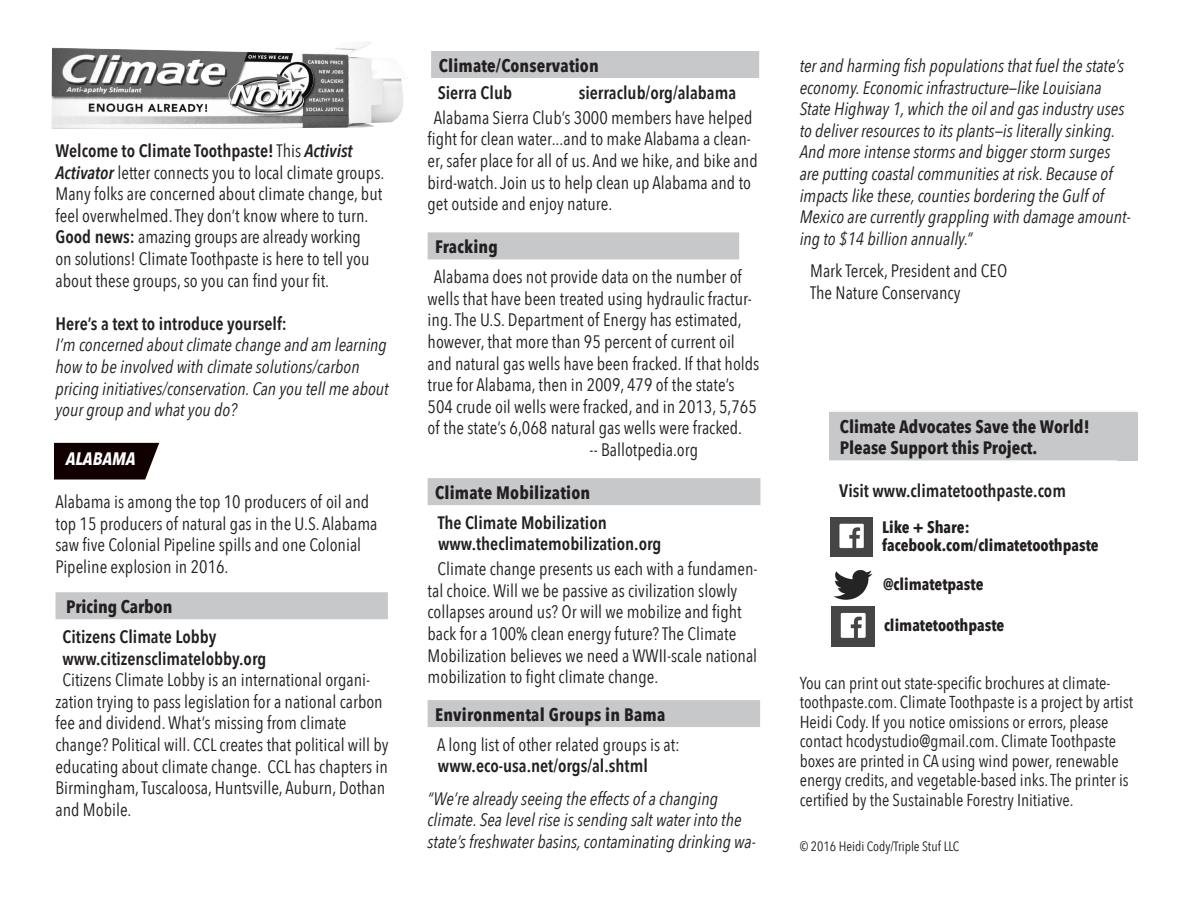
<style>
.page{position:relative;width:1188px;height:918px;background:#fff}
.page>*{position:absolute;margin:0;border:0;box-sizing:border-box;transform-origin:0 0}
.t1{font:18px/21.6px "Avenir Next Condensed";color:#231f20}
.t2{font:italic 18px/21.6px "Avenir Next Condensed";color:#231f20}
.t3{font:600 18px/21.6px "Avenir Next Condensed";color:#231f20}
.t4{font:700 18px/21.6px "Avenir Next Condensed";color:#231f20}
.t5{font:italic 700 18px "Avenir Next Condensed";color:#fff}
.t6{font:17.25px/19.5px "Avenir Next Condensed";color:#231f20}
.t7{font:700 16.5px/18px "Avenir Next Condensed";color:#231f20}
.t8{font:13.5px "Avenir Next Condensed";color:#231f20}
.s1{font-weight:600}
.s2{font-weight:600;font-style:italic}
</style>
<div class="page">
<svg style="left:54px;top:443px;width:105px;height:37px;background:#221313"></svg>
<img style="left:51px;top:42px;width:356px;height:87px">
<div style="left:56px;top:592px;width:332px;height:27px;background:#c7c8ca"></div>
<div style="left:431px;top:51px;width:328px;height:27px;background:#c7c8ca"></div>
<div style="left:428px;top:232px;width:311px;height:27px;background:#c7c8ca"></div>
<div style="left:428px;top:478px;width:332px;height:27px;background:#c7c8ca"></div>
<div style="left:428px;top:700px;width:332px;height:27px;background:#c7c8ca"></div>
<div style="left:829px;top:412px;width:307px;height:27px;background:#c7c8ca"></div>
<div style="left:829px;top:433px;width:305px;height:27px;background:#c7c8ca"></div>
<img style="left:830px;top:517px;width:43px;height:40px">
<img style="left:831px;top:569px;width:44px;height:42px">
<img style="left:832px;top:607px;width:42px;height:39px">
<div style="left:1117px;top:412px;width:20px;height:48px;background:#c7c8ca"></div>
<p class="t1" style="left:56px;top:139px;width:330px"><span class="s1">Welcome to Climate Toothpaste!</span> This <span class="s2">Activist Activator</span> letter connects you to local climate groups.<br>Many folks are concerned about climate change, but feel overwhelmed. They don’t know where to turn.<br><span class="s1">Good news:</span> amazing groups are already working<br>on solutions! Climate Toothpaste is here to tell you about these groups, so you can find your fit.</p>
<p class="t3" style="left:56px;top:312px;width:233px">Here’s a text to introduce yourself:</p>
<p class="t2" style="left:56px;top:334px;width:335px">I’m concerned about climate change and am learning how to be involved with climate solutions/carbon pricing initiatives/conservation. Can you tell me about your group and what you do?</p>
<p class="t5" style="left:66px;top:447px;width:71px">ALABAMA</p>
<p class="t1" style="left:56px;top:490px;width:324px">Alabama is among the top 10 producers of oil and top 15 producers of natural gas in the U.S. Alabama saw five Colonial Pipeline spills and one Colonial Pipeline explosion in 2016.</p>
<p class="t4" style="left:66px;top:596px;width:108px">Pricing Carbon</p>
<p class="t3" style="left:63px;top:625px;width:205px">Citizens Climate Lobby www.citizensclimatelobby.org</p>
<p class="t1" style="left:56px;top:668px;width:335px;text-indent:7px">Citizens Climate Lobby is an international organi&shy;zation trying to pass legislation for a national carbon fee and dividend. What’s missing from climate change? Political will. CCL creates that political will by educating about climate change. CCL has chapters in Birmingham, Tuscaloosa, Huntsville, Auburn, Dothan and Mobile.</p>
<p class="t4" style="left:439px;top:55px;width:162px">Climate/Conservation</p>
<p class="t3" style="left:438px;top:81px;width:76px">Sierra Club</p>
<p class="t3" style="left:579px;top:81px;width:159px">sierraclub/org/alabama</p>
<p class="t1" style="left:428px;top:106px;width:332px;text-indent:6px">Alabama Sierra Club’s 3000 members have helped fight for clean water...and to make Alabama a clean&shy;er, safer place for all of us. And we hike, and bike and bird-watch. Join us to help clean up Alabama and to get outside and enjoy nature.</p>
<p class="t4" style="left:435px;top:236px;width:64px">Fracking</p>
<p class="t1" style="left:434px;top:265px;width:309px">Alabama does not provide data on the number of</p>
<p class="t1" style="left:428px;top:287px;width:326px">wells that have been treated using hydraulic fractur-</p>
<p class="t1" style="left:428px;top:308px;width:316px">ing. The U.S. Department of Energy has estimated,</p>
<p class="t1" style="left:428px;top:330px;width:309px">however, that more than 95 percent of current oil</p>
<p class="t1" style="left:428px;top:352px;width:333px">and natural gas wells have been fracked. If that holds</p>
<p class="t1" style="left:428px;top:373px;width:308px">true for Alabama, then in 2009, 479 of the state’s</p>
<p class="t1" style="left:428px;top:395px;width:331px">504 crude oil wells were fracked, and in 2013, 5,765</p>
<p class="t1" style="left:428px;top:416px;width:316px">of the state’s 6,068 natural gas wells were fracked.</p>
<p class="t1" style="left:590px;top:438px;width:110px">-- Ballotpedia.org</p>
<p class="t4" style="left:435px;top:482px;width:156px">Climate Mobilization</p>
<p class="t3" style="left:438px;top:511px;width:225px">The Climate Mobilization www.theclimatemobilization.org</p>
<p class="t1" style="left:428px;top:557px;width:332px;text-indent:10px">Climate change presents us each with a fundamen&shy;tal choice. Will we be passive as civilization slowly collapses around us? Or will we mobilize and fight back for a 100% clean energy future? The Climate Mobilization believes we need a WWII-scale national mobilization to fight climate change.</p>
<p class="t4" style="left:435px;top:704px;width:232px">Environmental Groups in Bama</p>
<p class="t1" style="left:437px;top:733px;width:244px">A long list of other related groups is at:</p>
<p class="t3" style="left:438px;top:755px;width:211px">www.eco-usa.net/orgs/al.shtml</p>
<p class="t2" style="left:428px;top:788px;width:330px">“We’re already seeing the effects of a changing climate. Sea level rise is sending salt water into the state’s freshwater basins, contaminating drinking wa-</p>
<p class="t2" style="left:800px;top:55px;width:332px">ter and harming fish populations that fuel the state’s economy. Economic infrastructure—like Louisiana State Highway 1, which the oil and gas industry uses to deliver resources to its plants—is literally sinking.<br>And more intense storms and bigger storm surges are putting coastal communities at risk. Because of impacts like these, counties bordering the Gulf of Mexico are currently grappling with damage amount&shy;ing to $14 billion annually.”</p>
<p class="t1" style="left:810px;top:259px;width:199px">Mark Tercek, President and CEO<br>The Nature Conservancy</p>
<p class="t4" style="left:840px;top:416px;width:251px">Climate Advocates Save the World!<br>Please Support this Project.</p>
<p class="t3" style="left:839px;top:479px;width:228px">Visit www.climatetoothpaste.com</p>
<p class="t7" style="left:882px;top:518px;width:218px">Like + Share: facebook.com/climatetoothpaste</p>
<p class="t7" style="left:883px;top:575px;width:102px">@climatetpaste</p>
<p class="t7" style="left:884px;top:616px;width:122px">climatetoothpaste</p>
<p class="t6" style="left:800px;top:672px;width:335px">You can print out state-specific brochures at climate&shy;toothpaste.com. Climate Toothpaste is a project by artist Heidi Cody. If you notice omissions or errors, please contact hcodystudio@gmail.com. Climate Toothpaste boxes are printed in CA using wind power, renewable energy credits, and vegetable-based inks. The printer is certified by the Sustainable Forestry Initiative.</p>
<p class="t8" style="left:800px;top:835px;width:161px">© 2016 Heidi Cody/Triple Stuf LLC</p>
</div>
